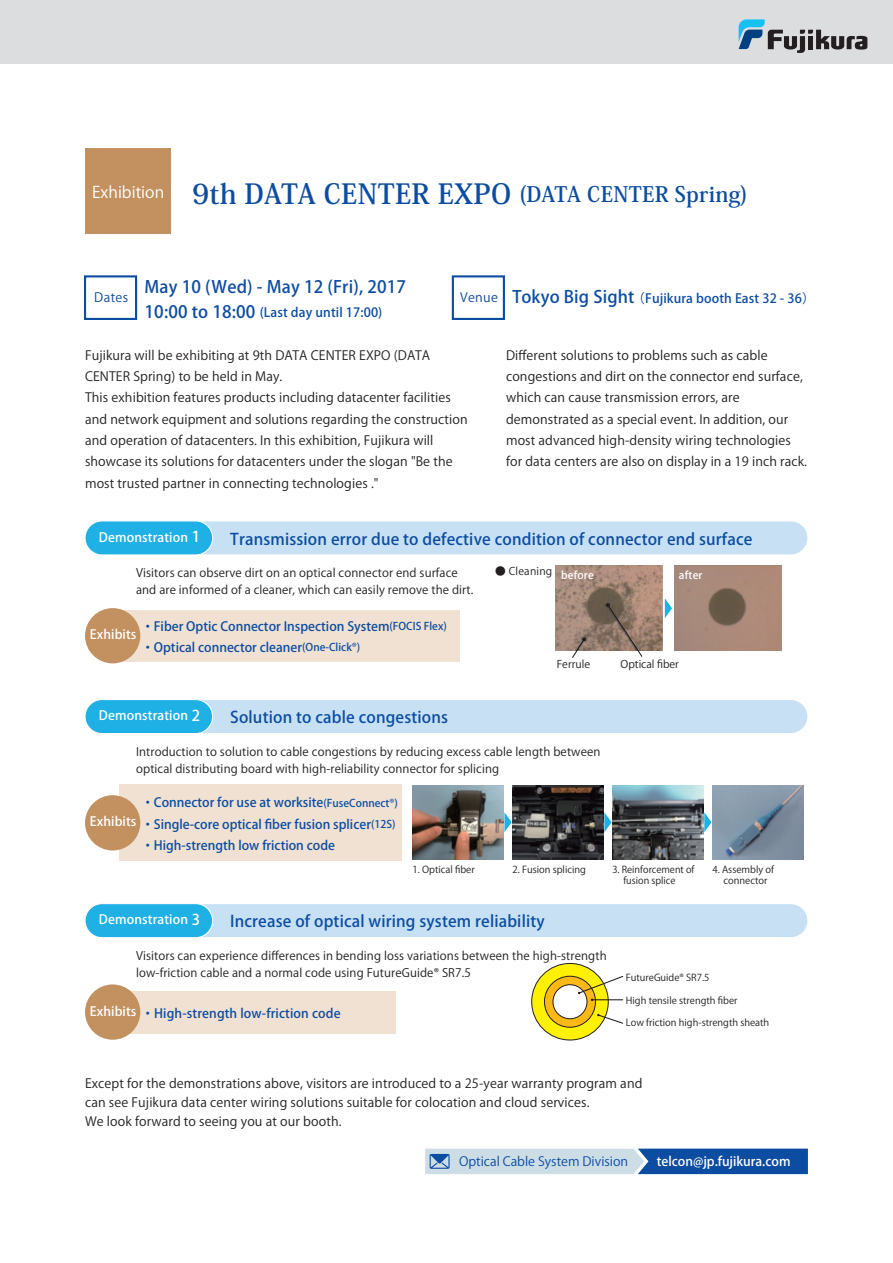
<style>
.page{position:relative;width:893px;height:1263px;background:#fff}
.page>*{position:absolute;margin:0;border:0;box-sizing:border-box;transform-origin:0 0}
.t1{font:700 21.3px "Koz Min Pro";letter-spacing:.01em;color:#0d4da1}
.t2{font:500 16.95px "Koz Go Pro";letter-spacing:.01em;color:#0d4da1}
.t3{font:500 15.9px "Koz Go Pro";letter-spacing:.01em;color:#0d4da1}
.t4{font:15.9px "Koz Go Pro";color:#fff}
.t5{font:12.75px/21.3px "Koz Go Pro";letter-spacing:.01em;color:#231f20}
.t6{font:500 12.75px/21.3px "Koz Go Pro";color:#0d4da1}
.t7{font:500 12.75px "Koz Go Pro";letter-spacing:.01em;color:#fff}
.t8{font:12.75px "Koz Go Pro";color:#0d4da1}
.t9{font:11.7px/17px "Koz Go Pro";letter-spacing:.01em;color:#231f20}
.t10{font:10.65px "Koz Go Pro";color:#231f20}
.t11{font:10.65px "Koz Go Pro";letter-spacing:.02em;color:#231f20}
.t12{font:500 10.65px "Koz Go Pro";letter-spacing:.02em;color:#fff}
.t13{font:9.6px/10.6px "Koz Go Pro";color:#231f20}
.s1{font-size:27.6px}
.s2{font-size:16.95px}
.s3{font-weight:400}
.s4{font-size:14.85px}
.s5{font-weight:500;color:#fff}
.s6{font-size:10.65px}
</style>
<div class="page">
<div style="left:0;top:0;width:893px;height:64px;background:#dcdddf"></div>
<svg style="left:739px;top:19px;width:128px;height:34px"></svg>
<div style="left:119px;top:610px;width:340px;height:51px;background:#f0e1d3"></div>
<div style="left:170px;top:521px;width:638px;height:34px;background:#c7e0f3;border-radius:17px"></div>
<div style="left:170px;top:520px;width:638px;height:35px;border:1px solid #fff;border-radius:17px"></div>
<div style="left:85px;top:521px;width:128px;height:34px;background:#1fb0e6;border-radius:17px"></div>
<div style="left:85px;top:520px;width:128px;height:35px;border:1px solid #fff;border-radius:17px"></div>
<div style="left:170px;top:699px;width:638px;height:34px;background:#c7e0f3;border-radius:17px"></div>
<div style="left:170px;top:699px;width:638px;height:35px;border:1px solid #fff;border-radius:17px"></div>
<div style="left:85px;top:699px;width:128px;height:34px;background:#1fb0e6;border-radius:17px"></div>
<div style="left:85px;top:699px;width:128px;height:35px;border:1px solid #fff;border-radius:17px"></div>
<div style="left:170px;top:904px;width:638px;height:34px;background:#c7e0f3;border-radius:17px"></div>
<div style="left:170px;top:903px;width:638px;height:35px;border:1px solid #fff;border-radius:17px"></div>
<div style="left:85px;top:904px;width:128px;height:34px;background:#1fb0e6;border-radius:17px"></div>
<div style="left:85px;top:903px;width:128px;height:35px;border:1px solid #fff;border-radius:17px"></div>
<div style="left:85px;top:149px;width:85px;height:85px;background:#c39160"></div>
<img style="left:556px;top:566px;width:106px;height:85px">
<img style="left:675px;top:566px;width:106px;height:85px">
<div style="left:85px;top:608px;width:55px;height:55px;background:#c39160;border-radius:50%"></div>
<div style="left:119px;top:784px;width:283px;height:77px;background:#f0e1d3"></div>
<div style="left:85px;top:795px;width:55px;height:55px;background:#c39160;border-radius:50%"></div>
<div style="left:119px;top:991px;width:276px;height:42px;background:#f0e1d3"></div>
<div style="left:85px;top:984px;width:55px;height:56px;background:#c39160;border-radius:50%"></div>
<svg style="left:504px;top:812px;width:8px;height:20px"></svg>
<svg style="left:604px;top:812px;width:8px;height:20px"></svg>
<svg style="left:704px;top:812px;width:8px;height:20px"></svg>
<svg style="left:664px;top:598px;width:8px;height:20px"></svg>
<img style="left:412px;top:785px;width:92px;height:74px">
<img style="left:512px;top:785px;width:92px;height:74px">
<img style="left:612px;top:785px;width:92px;height:74px">
<img style="left:712px;top:785px;width:92px;height:74px">
<svg style="left:425px;top:1148px;width:383px;height:26px;background:#7a9fc8"></svg>
<div style="left:84px;top:275px;width:53px;height:45px;background:#fff;border:2px solid #0d4da1"></div>
<div style="left:452px;top:275px;width:53px;height:45px;background:#fff;border:2px solid #0d4da1"></div>
<svg style="left:571px;top:637px;width:15px;height:21px"></svg>
<svg style="left:606px;top:603px;width:37px;height:54px;background:#958174"></svg>
<div style="left:532px;top:963px;width:76px;height:77px;background:#fff101;border-radius:50%"></div>
<svg style="left:544px;top:976px;width:51px;height:51px"></svg>
<div style="left:544px;top:976px;width:52px;height:51px;border:1px solid #231f20;border-radius:50%"></div>
<div style="left:553px;top:985px;width:34px;height:34px;background:#fff;border-radius:50%"></div>
<div style="left:553px;top:984px;width:34px;height:35px;border:1px solid #231f20;border-radius:50%"></div>
<svg style="left:597px;top:1014px;width:27px;height:10px"></svg>
<svg style="left:578px;top:975px;width:46px;height:26px"></svg>
<p class="t4" style="left:92px;top:182px;width:73px">Exhibition</p>
<h1 class="t1" style="left:192px;top:179px;width:557px"><span class="s1">9th DATA CENTER EXPO</span> (DATA CENTER Spring)</h1>
<p class="t8" style="left:94px;top:289px;width:36px">Dates</p>
<h2 class="t2" style="left:145px;top:276px;width:263px">May 10 (Wed) - May 12 (Fri), 2017</h2>
<p class="t6" style="left:145px;top:302px;width:239px"><span class="s2">10:00 to 18:00</span> (Last day until 17:00)</p>
<p class="t6" style="left:460px;top:289px;width:356px"><span class="s3">Venue</span> <span class="s2">Tokyo Big Sight</span> （Fujikura booth East 32 - 36）</p>
<p class="t5" style="left:85px;top:345px;width:384px">Fujikura will be exhibiting at 9th DATA CENTER EXPO (DATA CENTER Spring) to be held in May.<br>This exhibition features products including datacenter facilities and network equipment and solutions regarding the construction and operation of datacenters. In this exhibition, Fujikura will showcase its solutions for datacenters under the slogan "Be the most trusted partner in connecting technologies ."</p>
<p class="t5" style="left:506px;top:345px;width:302px">Different solutions to problems such as cable congestions and dirt on the connector end surface, which can cause transmission errors, are demonstrated as a special event. In addition, our most advanced high-density wiring technologies for data centers are also on display in a 19 inch rack.</p>
<p class="t7" style="left:99px;top:529px;width:103px">Demonstration <span class="s4">1</span></p>
<p class="t3" style="left:230px;top:528px;width:524px">Transmission error due to defective condition of connector end surface</p>
<p class="t9" style="left:136px;top:565px;width:339px">Visitors can observe dirt on an optical connector end surface and are informed of a cleaner, which can easily remove the dirt.</p>
<p class="t11" style="left:495px;top:564px;width:100px">● Cleaning <span class="s5">before</span></p>
<p class="t12" style="left:679px;top:568px;width:25px">after</p>
<p class="t7" style="left:90px;top:626px;width:48px">Exhibits</p>
<p class="t6" style="left:141px;top:616px;width:307px">・ Fiber Optic Connector Inspection System<span class="s6">(FOCIS Flex)</span>・ Optical connector cleaner<span class="s6">(One-Click®)</span></p>
<p class="t10" style="left:557px;top:657px;width:35px">Ferrule</p>
<p class="t7" style="left:99px;top:707px;width:103px">Demonstration <span class="s4">2</span></p>
<p class="t3" style="left:230px;top:707px;width:219px">Solution to cable congestions</p>
<p class="t9" style="left:136px;top:743px;width:466px">Introduction to solution to cable congestions by reducing excess cable length between optical distributing board with high-reliability connector for splicing</p>
<p class="t7" style="left:90px;top:813px;width:48px">Exhibits</p>
<p class="t6" style="left:141px;top:793px;width:258px">・ Connector for use at worksite<span class="s6">(FuseConnect®)</span>・ Single-core optical fiber fusion splicer<span class="s6">(12S)</span>・ High-strength low friction code</p>
<p class="t10" style="left:621px;top:657px;width:60px">Optical fiber</p>
<p class="t13" style="left:413px;top:865px;width:64px">1. Optical fiber</p>
<p class="t13" style="left:512px;top:865px;width:75px">2. Fusion splicing</p>
<p class="t13" style="left:623px;top:865px;width:73px;text-indent:-11px">3. Reinforcement of fusion splice</p>
<p class="t13" style="left:712px;top:865px;width:63px;text-align:center">4. Assembly of connector</p>
<p class="t7" style="left:99px;top:911px;width:103px">Demonstration <span class="s4">3</span></p>
<p class="t3" style="left:230px;top:911px;width:316px">Increase of optical wiring system reliability</p>
<p class="t9" style="left:136px;top:948px;width:472px">Visitors can experience differences in bending loss variations between the high-strength low-friction cable and a normal code using FutureGuide® SR7.5</p>
<p class="t6" style="left:90px;top:1003px;width:252px"><sup>Exhibits</sup> ・ High-strength low-friction code</p>
<p class="t13" style="left:626px;top:972px;width:85px">FutureGuide® SR7.5</p>
<p class="t13" style="left:626px;top:1018px;width:145px">Low friction high-strength sheath</p>
<p class="t13" style="left:626px;top:995px;width:113px">High tensile strength fiber</p>
<p class="t5" style="left:85px;top:1074px;width:559px;line-height:19.2px">Except for the demonstrations above, visitors are introduced to a 25-year warranty program and can see Fujikura data center wiring solutions suitable for colocation and cloud services.<br>We look forward to seeing you at our booth.</p>
<p class="t8" style="left:459px;top:1153px;width:171px">Optical Cable System Division</p>
<p class="t7" style="left:657px;top:1153px;width:135px">telcon@jp.fujikura.com</p>
</div>
